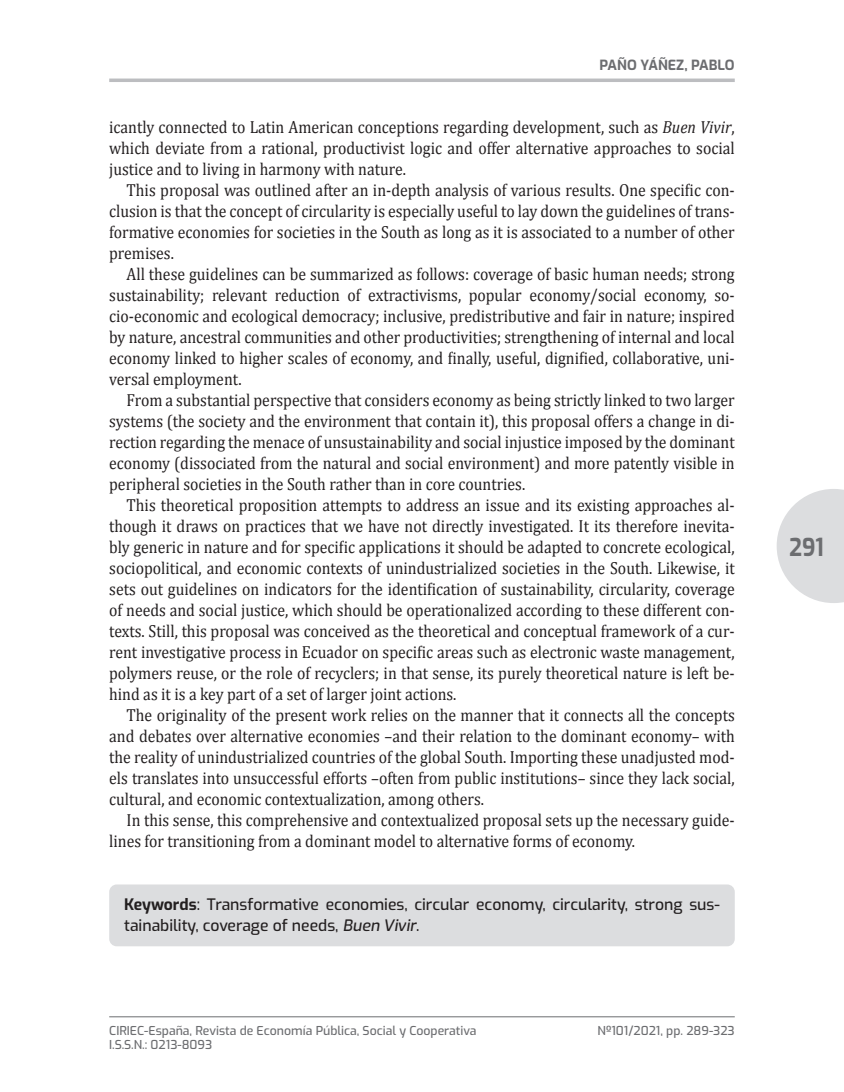
<style>
.page{position:relative;width:844px;height:1092px;background:#fff}
.page>*{position:absolute;margin:0;border:0;box-sizing:border-box;transform-origin:0 0}
.t1{font:100 24.5px "Exo";color:#6c6d70;scale:.9 1}
.t2{font:17.5px/21px "Cambria";color:#231f20;text-align:justify;scale:.9 1}
.Res_Keyw{font:100 15.75px/21px "Exo";color:#231f20}
.t3{font:100 14px "Exo";color:#6c6d70}
.t4{font:100 12.25px/14px "Exo";color:#6c6d70}
.s1{font-style:italic}
</style>
<div class="page">
<svg style="left:776px;top:489px;width:67px;height:114px"></svg>
<svg style="left:109px;top:78px;width:625px;height:4px;background:#c4c5c8"></svg>
<hr style="left:109px;top:1016px;width:625px;height:1px;background:#6c6d70">
<div style="left:109px;top:884px;width:625px;height:62px;background:#dcdddf;border-radius:7px"></div>
<p class="t3" style="left:599px;top:54px;width:137px">PAÑO YÁÑEZ, PABLO</p>
<p class="t2" style="left:109px;top:116px;width:696px">icantly connected to Latin American conceptions regarding development, such as <span class="s1">Buen Vivir</span>, which deviate from a rational, productivist logic and offer alternative approaches to social justice and to living in harmony with nature.</p>
<p class="t2" style="left:109px;top:179px;width:696px;text-indent:17px">This proposal was outlined after an in-depth analysis of various results. One specific con&shy;clusion is that the concept of circularity is especially useful to lay down the guidelines of trans&shy;formative economies for societies in the South as long as it is associated to a number of other premises.</p>
<p class="t2" style="left:109px;top:263px;width:696px;text-indent:17px">All these guidelines can be summarized as follows: coverage of basic human needs; strong sustainability; relevant reduction of extractivisms, popular economy/social economy, so&shy;cio-economic and ecological democracy; inclusive, predistributive and fair in nature; inspired by nature, ancestral communities and other productivities; strengthening of internal and local economy linked to higher scales of economy, and finally, useful, dignified, collaborative, uni&shy;versal employment.</p>
<p class="t2" style="left:109px;top:389px;width:696px;text-indent:17px">From a substantial perspective that considers economy as being strictly linked to two larger systems (the society and the environment that contain it), this proposal offers a change in di&shy;rection regarding the menace of unsustainability and social injustice imposed by the dominant economy (dissociated from the natural and social environment) and more patently visible in peripheral societies in the South rather than in core countries.</p>
<p class="t2" style="left:109px;top:494px;width:696px;text-indent:17px">This theoretical proposition attempts to address an issue and its existing approaches al&shy;though it draws on practices that we have not directly investigated. It its therefore inevita&shy;bly generic in nature and for specific applications it should be adapted to concrete ecological, sociopolitical, and economic contexts of unindustrialized societies in the South. Likewise, it sets out guidelines on indicators for the identification of sustainability, circularity, coverage of needs and social justice, which should be operationalized according to these different con&shy;texts. Still, this proposal was conceived as the theoretical and conceptual framework of a cur&shy;rent investigative process in Ecuador on specific areas such as electronic waste management, polymers reuse, or the role of recyclers; in that sense, its purely theoretical nature is left be&shy;hind as it is a key part of a set of larger joint actions.</p>
<p class="t2" style="left:109px;top:704px;width:696px;text-indent:17px">The originality of the present work relies on the manner that it connects all the concepts and debates over alternative economies –and their relation to the dominant economy– with the reality of unindustrialized countries of the global South. Importing these unadjusted mod&shy;els translates into unsuccessful efforts –often from public institutions– since they lack social, cultural, and economic contextualization, among others.</p>
<p class="t2" style="left:109px;top:809px;width:696px;text-indent:17px">In this sense, this comprehensive and contextualized proposal sets up the necessary guide&shy;lines for transitioning from a dominant model to alternative forms of economy.</p>
<p class="Res_Keyw" style="left:124px;top:893px;width:597px">Keywords: Transformative economies, circular economy, circularity, strong sus&shy;tainability, coverage of needs, <span class="s1">Buen Vivir</span>.</p>
<p class="t4" style="left:109px;top:1022px;width:368px">CIRIEC-España, Revista de Economía Pública, Social y Cooperativa<br>I.S.S.N.: 0213-8093</p>
<p class="t4" style="left:597px;top:1022px;width:139px">Nº101/2021, pp. 289-323</p>
<h1 class="t1" style="left:789px;top:529px;width:40px">291</h1>
</div>
